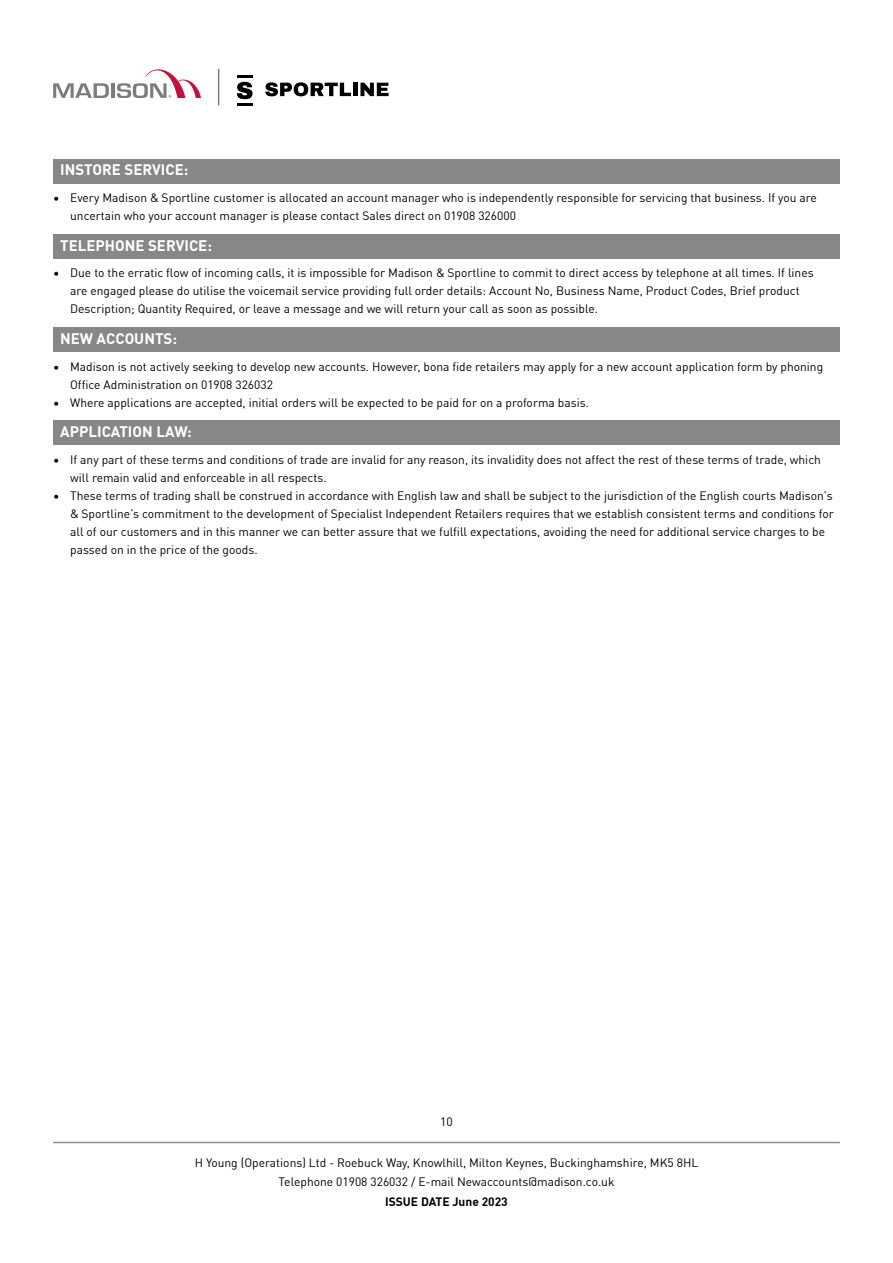
<style>
.page{position:relative;width:893px;height:1263px;background:#fff}
.page>*{position:absolute;margin:0;border:0;box-sizing:border-box;transform-origin:0 0}
.t1{font:700 15px "DIN Offc Pro";color:#fff}
.t2{font:12px/18px "DIN Offc Pro";color:#000}
.t3{font:700 12px "DIN Offc Pro";color:#000}
</style>
<div class="page">
<svg style="left:53px;top:83px;width:56px;height:15px"></svg>
<hr style="left:111px;top:83px;width:4px;height:15px;background:#7a7d7f">
<svg style="left:117px;top:69px;width:84px;height:29px"></svg>
<svg style="left:237px;top:76px;width:16px;height:29px"></svg>
<svg style="left:265px;top:82px;width:86px;height:14px"></svg>
<hr style="left:353px;top:83px;width:4px;height:13px;background:#000">
<svg style="left:360px;top:83px;width:29px;height:13px"></svg>
<hr style="left:218px;top:69px;width:1px;height:36px;background:#7a7d7f">
<hr style="left:53px;top:1142px;width:787px;height:1px;background:#938e94">
<div style="left:53px;top:159px;width:787px;height:25px;background:#878787"></div>
<div style="left:53px;top:234px;width:787px;height:25px;background:#878787"></div>
<div style="left:53px;top:327px;width:787px;height:25px;background:#878787"></div>
<div style="left:53px;top:420px;width:787px;height:24px;background:#878787"></div>
<p class="t1" style="left:60px;top:158px;width:130px">INSTORE SERVICE:</p>
<p class="t2" style="left:70px;top:188px;width:748px;text-indent:-17px">• Every Madison &amp; Sportline customer is allocated an account manager who is independently responsible for servicing that business. If you are uncertain who your account manager is please contact Sales direct on 01908 326000</p>
<p class="t1" style="left:60px;top:234px;width:153px">TELEPHONE SERVICE:</p>
<p class="t2" style="left:70px;top:263px;width:745px;text-indent:-17px">• Due to the erratic flow of incoming calls, it is impossible for Madison &amp; Sportline to commit to direct access by telephone at all times. If lines are engaged please do utilise the voicemail service providing full order details: Account No, Business Name, Product Codes, Brief product<br>Description; Quantity Required, or leave a message and we will return your call as soon as possible.</p>
<p class="t1" style="left:60px;top:327px;width:118px">NEW ACCOUNTS:</p>
<p class="t2" style="left:70px;top:356px;width:754px;text-indent:-17px">• Madison is not actively seeking to develop new accounts. However, bona fide retailers may apply for a new account application form by phoning<br>Office Administration on 01908 326032</p>
<p class="t2" style="left:53px;top:392px;width:537px">• Where applications are accepted, initial orders will be expected to be paid for on a proforma basis.</p>
<p class="t1" style="left:60px;top:420px;width:133px">APPLICATION LAW:</p>
<p class="t2" style="left:70px;top:450px;width:752px;text-indent:-17px">• If any part of these terms and conditions of trade are invalid for any reason, its invalidity does not affect the rest of these terms of trade, which will remain valid and enforceable in all respects.</p>
<p class="t2" style="left:70px;top:486px;width:765px;text-indent:-17px">• These terms of trading shall be construed in accordance with English law and shall be subject to the jurisdiction of the English courts Madison’s &amp; Sportline’s commitment to the development of Specialist Independent Retailers requires that we establish consistent terms and conditions for all of our customers and in this manner we can better assure that we fulfill expectations, avoiding the need for additional service charges to be passed on in the price of the goods.</p>
<p class="t2" style="left:440px;top:1112px;width:14px">10</p>
<p class="t2" style="left:195px;top:1152px;width:505px;line-height:19.5px;text-align:center">H Young (Operations) Ltd - Roebuck Way, Knowlhill, Milton Keynes, Buckinghamshire, MK5 8HL<br>Telephone 01908 326032 / E-mail Newaccounts@madison.co.uk</p>
<p class="t3" style="left:385px;top:1192px;width:124px">ISSUE DATE June 2023</p>
</div>
